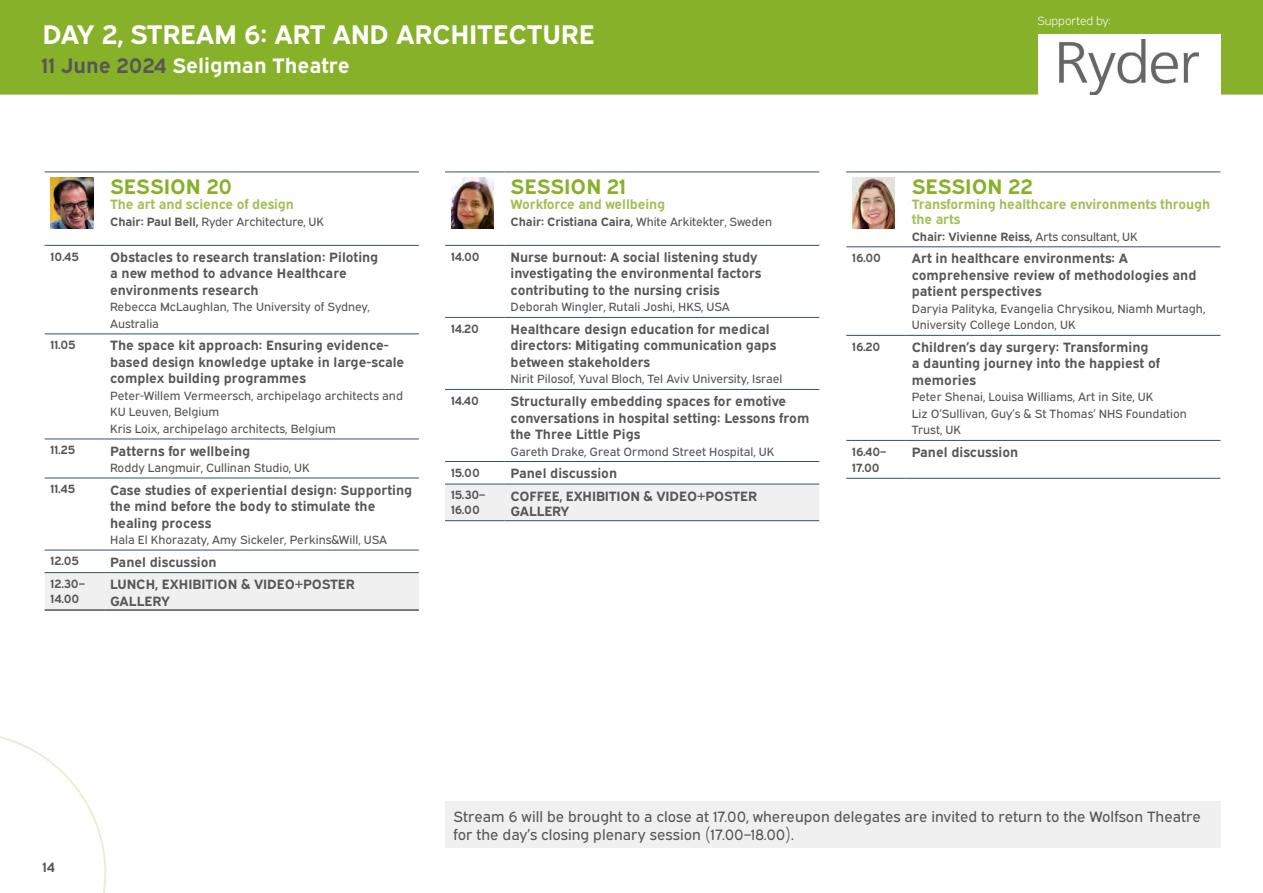
<style>
.page{position:relative;width:1263px;height:893px;background:#fff}
.page>*{position:absolute;margin:0;border:0;box-sizing:border-box;transform-origin:0 0}
.t1{font:700 27px "Expressway Rg";letter-spacing:-.01em;color:#fff}
.t2{font:700 21px "Expressway Rg";color:#88b12a}
.t3{font:700 21px "Expressway Rg";color:#fff}
.t4{font:15px/18px "Expressway Rg";color:#575756}
.t5{font:700 13.5px/16.5px "Expressway Rg";color:#575756}
.t6{font:700 13.5px/15px "Expressway Rg";letter-spacing:-.01em;color:#a2bf55}
.t7{font:12px/16.5px "Expressway Rg";color:#575756}
.t8{font:700 12px/15px "Expressway Rg";letter-spacing:-.01em;color:#575756}
.t9{font:12px "Expressway Lt";letter-spacing:-.01em;color:#fff}
.s1{color:#575756}
.s2{font-weight:700}
.s3{font-weight:400}
</style>
<div class="page">
<div style="left:0;top:0;width:1263px;height:95px;background:#88b12a"></div>
<svg style="left:0;top:736px;width:107px;height:157px"></svg>
<div style="left:45px;top:573px;width:374px;height:37px;background:#f0f0f0"></div>
<hr style="left:45px;top:172px;width:59px;height:1px;background:#395066">
<hr style="left:104px;top:172px;width:315px;height:1px;background:#395066">
<hr style="left:45px;top:245px;width:59px;height:1px;background:#395066">
<hr style="left:104px;top:245px;width:315px;height:1px;background:#395066">
<hr style="left:45px;top:334px;width:59px;height:1px;background:#395066">
<hr style="left:104px;top:334px;width:315px;height:1px;background:#395066">
<hr style="left:45px;top:439px;width:59px;height:1px;background:#395066">
<hr style="left:104px;top:439px;width:315px;height:1px;background:#395066">
<hr style="left:45px;top:478px;width:59px;height:1px;background:#395066">
<hr style="left:104px;top:478px;width:315px;height:1px;background:#395066">
<hr style="left:45px;top:550px;width:59px;height:1px;background:#395066">
<hr style="left:104px;top:550px;width:315px;height:1px;background:#395066">
<hr style="left:45px;top:572px;width:59px;height:1px;background:#395066">
<hr style="left:104px;top:572px;width:315px;height:1px;background:#395066">
<hr style="left:104px;top:610px;width:315px;height:1px;background:#000">
<hr style="left:45px;top:610px;width:59px;height:1px;background:#000">
<img style="left:51px;top:178px;width:42px;height:51px">
<div style="left:445px;top:485px;width:374px;height:35px;background:#f0f0f0"></div>
<hr style="left:445px;top:172px;width:60px;height:1px;background:#395066">
<hr style="left:505px;top:172px;width:314px;height:1px;background:#395066">
<hr style="left:445px;top:245px;width:60px;height:1px;background:#395066">
<hr style="left:505px;top:245px;width:314px;height:1px;background:#395066">
<hr style="left:445px;top:317px;width:60px;height:1px;background:#395066">
<hr style="left:505px;top:317px;width:314px;height:1px;background:#395066">
<hr style="left:445px;top:389px;width:60px;height:1px;background:#395066">
<hr style="left:505px;top:389px;width:314px;height:1px;background:#395066">
<hr style="left:445px;top:461px;width:60px;height:1px;background:#395066">
<hr style="left:505px;top:461px;width:314px;height:1px;background:#395066">
<hr style="left:445px;top:484px;width:60px;height:1px;background:#395066">
<hr style="left:505px;top:484px;width:314px;height:1px;background:#395066">
<hr style="left:445px;top:520px;width:60px;height:1px;background:#395066">
<hr style="left:505px;top:520px;width:314px;height:1px;background:#395066">
<img style="left:451px;top:178px;width:43px;height:51px">
<hr style="left:846px;top:172px;width:60px;height:1px;background:#395066">
<hr style="left:906px;top:172px;width:314px;height:1px;background:#395066">
<hr style="left:846px;top:247px;width:60px;height:1px;background:#395066">
<hr style="left:906px;top:247px;width:314px;height:1px;background:#395066">
<hr style="left:846px;top:335px;width:60px;height:1px;background:#395066">
<hr style="left:906px;top:335px;width:314px;height:1px;background:#395066">
<hr style="left:846px;top:440px;width:60px;height:1px;background:#395066">
<hr style="left:906px;top:440px;width:314px;height:1px;background:#395066">
<hr style="left:846px;top:478px;width:60px;height:1px;background:#395066">
<hr style="left:906px;top:478px;width:314px;height:1px;background:#395066">
<img style="left:852px;top:178px;width:43px;height:51px">
<div style="left:445px;top:801px;width:775px;height:47px;background:#f0f0f0"></div>
<div style="left:1037px;top:34px;width:183px;height:71px;background:#fff"></div>
<img style="left:1059px;top:39px;width:140px;height:56px">
<h1 class="t1" style="left:43px;top:13px;width:554px">DAY 2, STREAM 6: ART AND ARCHITECTURE</h1>
<h2 class="t3" style="left:41px;top:49px;width:310px"><span class="s1">11 June 2024</span> Seligman Theatre</h2>
<h2 class="t2" style="left:110px;top:170px;width:124px">SESSION 20</h2>
<p class="t6" style="left:110px;top:196px;width:185px">The art and science of design</p>
<p class="t7" style="left:110px;top:212px;width:215px"><span class="s2">Chair: Paul Bell,</span> Ryder Architecture, UK</p>
<p class="t8" style="left:51px;top:248px;width:30px">10.45</p>
<p class="t5" style="left:110px;top:247px;width:270px">Obstacles to research translation: Piloting a new method to advance Healthcare environments research</p>
<p class="t7" style="left:110px;top:298px;width:261px">Rebecca McLaughlan, The University of Sydney,<br>Australia</p>
<p class="t8" style="left:51px;top:336px;width:27px">11.05</p>
<p class="t5" style="left:110px;top:336px;width:296px">The space kit approach: Ensuring evidence&shy;based design knowledge uptake in large-scale complex building programmes</p>
<p class="t7" style="left:110px;top:386px;width:294px">Peter-Willem Vermeersch, archipelago architects and<br>KU Leuven, Belgium<br>Kris Loix, archipelago architects, Belgium</p>
<p class="t8" style="left:51px;top:441px;width:26px">11.25</p>
<p class="t5" style="left:110px;top:441px;width:142px">Patterns for wellbeing</p>
<p class="t7" style="left:110px;top:458px;width:201px">Roddy Langmuir, Cullinan Studio, UK</p>
<p class="t8" style="left:51px;top:480px;width:26px">11.45</p>
<p class="t5" style="left:110px;top:480px;width:304px">Case studies of experiential design: Supporting the mind before the body to stimulate the healing process</p>
<p class="t7" style="left:110px;top:530px;width:279px">Hala El Khorazaty, Amy Sickeler, Perkins&amp;Will, USA</p>
<p class="t8" style="left:51px;top:552px;width:30px">12.05</p>
<p class="t5" style="left:110px;top:552px;width:108px">Panel discussion</p>
<p class="t8" style="left:51px;top:575px;width:36px">12.30–<br>14.00</p>
<p class="t5" style="left:110px;top:575px;width:246px">LUNCH, EXHIBITION &amp; VIDEO+POSTER<br>GALLERY</p>
<h2 class="t2" style="left:511px;top:170px;width:117px">SESSION 21</h2>
<p class="t6" style="left:511px;top:196px;width:156px">Workforce and wellbeing</p>
<p class="t7" style="left:511px;top:212px;width:263px"><span class="s2">Chair: Cristiana Caira,</span> White Arkitekter, Sweden</p>
<p class="t8" style="left:451px;top:248px;width:30px">14.00</p>
<p class="t5" style="left:511px;top:247px;width:252px">Nurse burnout: A social listening study investigating the environmental factors contributing to the nursing crisis</p>
<p class="t7" style="left:511px;top:298px;width:221px">Deborah Wingler, Rutali Joshi, HKS, USA</p>
<p class="t8" style="left:451px;top:320px;width:29px">14.20</p>
<p class="t5" style="left:511px;top:319px;width:267px">Healthcare design education for medical directors: Mitigating communication gaps between stakeholders</p>
<p class="t7" style="left:511px;top:370px;width:273px">Nirit Pilosof, Yuval Bloch, Tel Aviv University, Israel</p>
<p class="t8" style="left:451px;top:392px;width:29px">14.40</p>
<p class="t5" style="left:511px;top:391px;width:300px">Structurally embedding spaces for emotive conversations in hospital setting: Lessons from the Three Little Pigs</p>
<p class="t7" style="left:511px;top:442px;width:265px">Gareth Drake, Great Ormond Street Hospital, UK</p>
<p class="t8" style="left:451px;top:464px;width:30px">15.00</p>
<p class="t5" style="left:511px;top:464px;width:108px">Panel discussion</p>
<p class="t8" style="left:451px;top:486px;width:36px">15.30–<br>16.00</p>
<p class="t5" style="left:511px;top:487px;width:248px;line-height:15px">COFFEE, EXHIBITION &amp; VIDEO+POSTER<br>GALLERY</p>
<p class="t9" style="left:1037px;top:12px;width:75px">Supported by:</p>
<h2 class="t2" style="left:912px;top:170px;width:123px">SESSION 22</h2>
<p class="t6" style="left:912px;top:196px;width:300px">Transforming healthcare environments through the arts</p>
<p class="t8" style="left:912px;top:228px;width:227px">Chair: Vivienne Reiss, <span class="s3">Arts consultant, UK</span></p>
<p class="t8" style="left:852px;top:249px;width:30px">16.00</p>
<p class="t5" style="left:912px;top:249px;width:286px">Art in healthcare environments: A comprehensive review of methodologies and patient perspectives</p>
<p class="t7" style="left:912px;top:299px;width:295px">Daryia Palityka, Evangelia Chrysikou, Niamh Murtagh,<br>University College London, UK</p>
<p class="t8" style="left:852px;top:338px;width:29px">16.20</p>
<p class="t5" style="left:912px;top:337px;width:250px">Children’s day surgery: Transforming<br>a daunting journey into the happiest of memories</p>
<p class="t7" style="left:912px;top:388px;width:277px">Peter Shenai, Louisa Williams, Art in Site, UK<br>Liz O’Sullivan, Guy’s &amp; St Thomas’ NHS Foundation<br>Trust, UK</p>
<p class="t8" style="left:852px;top:442px;width:36px;line-height:16.5px">16.40–<br>17.00</p>
<p class="t5" style="left:912px;top:442px;width:108px">Panel discussion</p>
<p class="t5" style="left:43px;top:857px;width:14px">14</p>
<p class="t4" style="left:454px;top:806px;width:749px">Stream 6 will be brought to a close at 17.00, whereupon delegates are invited to return to the Wolfson Theatre for the day’s closing plenary session (17.00–18.00).</p>
</div>
